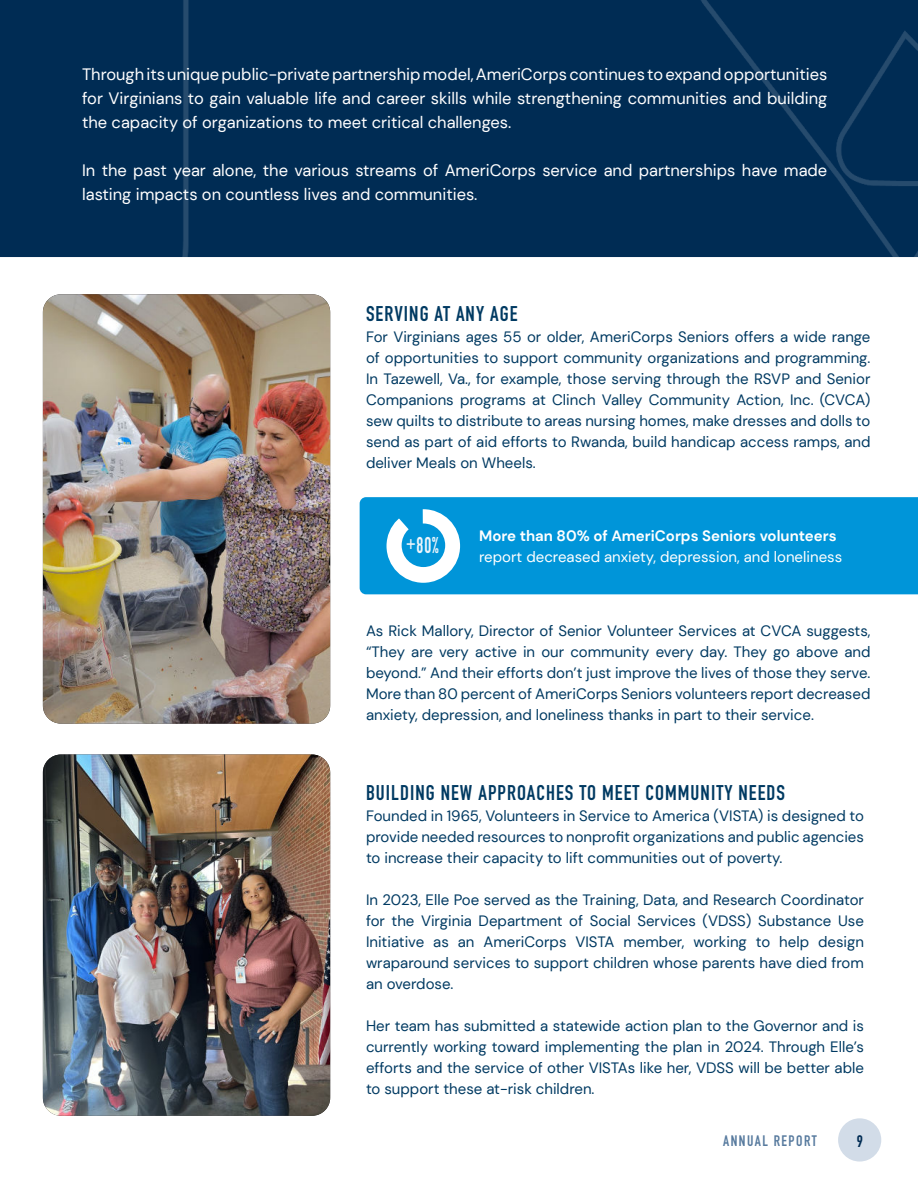
<style>
.page{position:relative;width:918px;height:1188px;background:#fff}
.page>*{position:absolute;margin:0;border:0;box-sizing:border-box;transform-origin:0 0}
.t1{font:700 22.5px "DIN Condensed";color:#edf5fb;scale:.82 1}
.t2{font:700 21px "DIN Condensed";letter-spacing:.05em;color:#003a62}
.t3{font:16.5px/24px "DM Sans";color:#fff;text-align:justify}
.t4{font:700 16.5px "DIN Condensed";color:#002c54}
.t5{font:15px/21px "DM Sans";color:#003a62;text-align:justify}
.t6{font:15px "DM Sans";color:#fff}
.t7{font:700 15px "DM Sans";color:#fff}
.t8{font:700 15px "DIN Condensed";letter-spacing:.1em;color:#577a9e}
</style>
<div class="page">
<div style="left:319px;top:0;width:308px;height:257px;background:#002c54"></div>
<img style="left:43px;top:754px;width:287px;height:362px">
<div style="left:838px;top:1118px;width:43px;height:44px;background:#d2dce8;border-radius:50%"></div>
<img style="left:0;top:0;width:319px;height:359px">
<div style="left:627px;top:0;width:291px;height:258px;background:#002c54"></div>
<div style="left:360px;top:497px;width:558px;height:97px;background:#0095d9"></div>
<div style="left:387px;top:509px;width:73px;height:74px;background:#fff;border-radius:50%"></div>
<div style="left:402px;top:523px;width:43px;height:44px;background:#0095d9;border-radius:50%"></div>
<svg style="left:392px;top:500px;width:31px;height:45px"></svg>
<img style="left:43px;top:294px;width:287px;height:430px">
<p class="t3" style="left:82px;top:63px;width:747px">Through its unique public-private partnership model, AmeriCorps continues to expand opportunities for Virginians to gain valuable life and career skills while strengthening communities and building the capacity of organizations to meet critical challenges.</p>
<p class="t3" style="left:82px;top:159px;width:747px">In the past year alone, the various streams of AmeriCorps service and partnerships have made lasting impacts on countless lives and communities.</p>
<h2 class="t2" style="left:366px;top:304px;width:153px">SERVING AT ANY AGE</h2>
<p class="t5" style="left:366px;top:327px;width:506px">For Virginians ages 55 or older, AmeriCorps Seniors offers a wide range of opportunities to support community organizations and programming.<br>In Tazewell, Va., for example, those serving through the RSVP and Senior Companions programs at Clinch Valley Community Action, Inc. (CVCA) sew quilts to distribute to areas nursing homes, make dresses and dolls to send as part of aid efforts to Rwanda, build handicap access ramps, and deliver Meals on Wheels.</p>
<h1 class="t1" style="left:406px;top:535px;width:41px"><sup>+</sup>80%</h1>
<p class="t7" style="left:479px;top:529px;width:359px">More than 80% of AmeriCorps Seniors volunteers</p>
<p class="t6" style="left:479px;top:550px;width:365px">report decreased anxiety, depression, and loneliness</p>
<p class="t5" style="left:366px;top:621px;width:506px">As Rick Mallory, Director of Senior Volunteer Services at CVCA suggests, “They are very active in our community every day. They go above and beyond.” And their efforts don’t just improve the lives of those they serve.<br>More than 80 percent of AmeriCorps Seniors volunteers report decreased anxiety, depression, and loneliness thanks in part to their service.</p>
<h2 class="t2" style="left:366px;top:784px;width:421px">BUILDING NEW APPROACHES TO MEET COMMUNITY NEEDS</h2>
<p class="t5" style="left:366px;top:806px;width:500px">Founded in 1965, Volunteers in Service to America (VISTA) is designed to provide needed resources to nonprofit organizations and public agencies to increase their capacity to lift communities out of poverty.</p>
<p class="t5" style="left:366px;top:890px;width:500px">In 2023, Elle Poe served as the Training, Data, and Research Coordinator for the Virginia Department of Social Services (VDSS) Substance Use Initiative as an AmeriCorps VISTA member, working to help design wraparound services to support children whose parents have died from an overdose.</p>
<p class="t5" style="left:366px;top:1016px;width:500px">Her team has submitted a statewide action plan to the Governor and is currently working toward implementing the plan in 2024. Through Elle’s efforts and the service of other VISTAs like her, VDSS will be better able to support these at-risk children.</p>
<p class="t8" style="left:723px;top:1134px;width:95px">ANNUAL REPORT</p>
<p class="t4" style="left:857px;top:1133px;width:8px">9</p>
</div>
